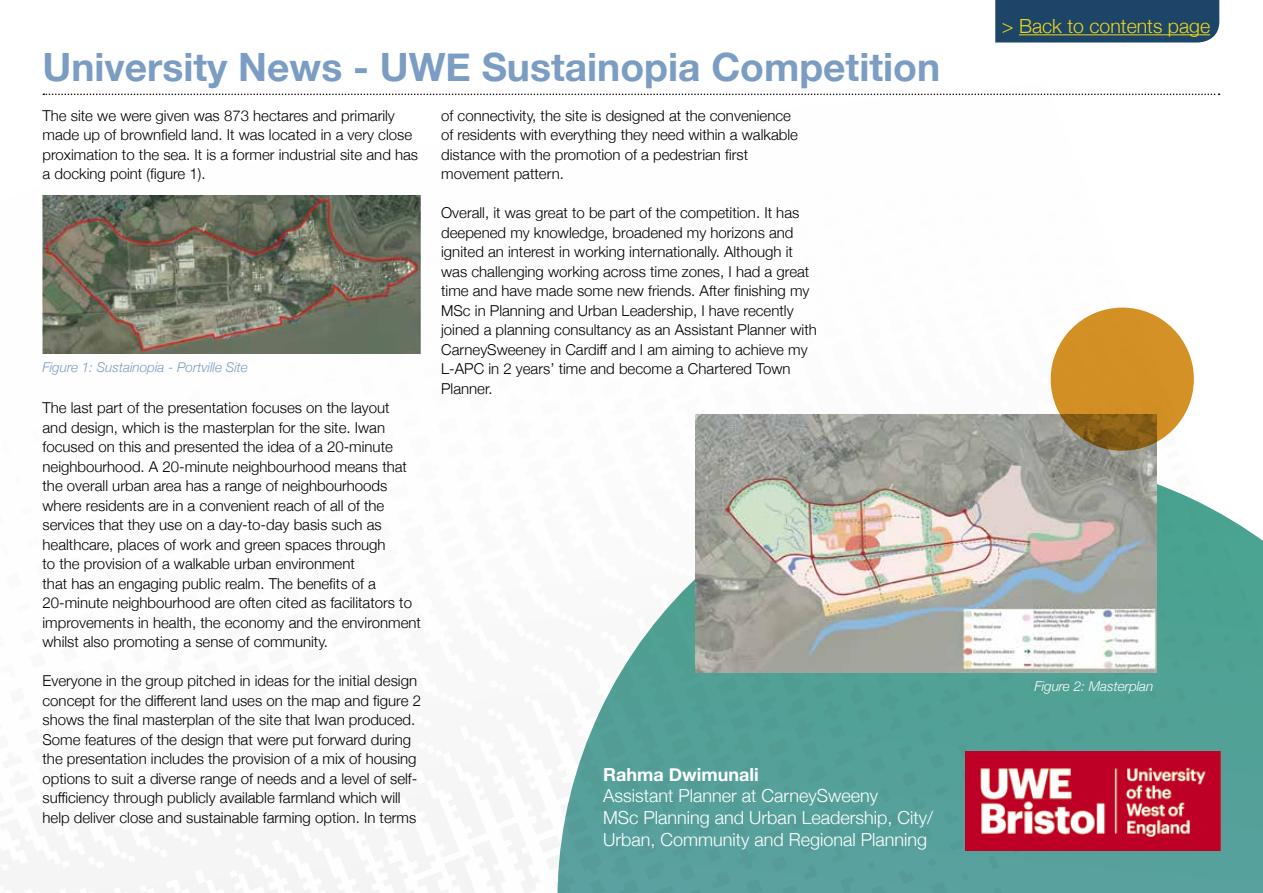
<style>
.page{position:relative;width:1263px;height:893px;background:#fff}
.page>*{position:absolute;margin:0;border:0;box-sizing:border-box;transform-origin:0 0}
.t1{font:700 39px "Helvetica Neue";color:#7b9dc3}
.t2{font:300 19.5px "Helvetica Neue";color:#edd51c}
.t3{font:300 18px/21.6px "Helvetica Neue";color:#fff}
.t4{font:700 18px "Helvetica Neue";color:#fff}
.t5{font:300 15px/19.5px "Helvetica Neue";color:#000}
.t6{font:italic 300 13.5px "Helvetica Neue";color:#7b9dc3}
.t7{font:italic 300 13.5px "Helvetica Neue";color:#fff}
</style>
<div class="page">
<img style="left:42px;top:0;width:1179px;height:893px">
<svg style="left:43px;top:94px;width:1176px;height:1px"></svg>
<div style="left:995px;top:0;width:224px;height:43px;background:#1d4567"></div>
<hr style="left:1019px;top:34px;width:191px;height:1px;background:#edd51c">
<svg style="left:495px;top:394px;width:768px;height:499px"></svg>
<img style="left:695px;top:415px;width:461px;height:257px">
<svg style="left:1051px;top:308px;width:143px;height:143px;background:#c48722"></svg>
<img style="left:965px;top:751px;width:255px;height:99px">
<img style="left:43px;top:196px;width:378px;height:157px">
<h1 class="t1" style="left:43px;top:36px;width:899px">University News - UWE Sustainopia Competition</h1>
<p class="t5" style="left:43px;top:105px;width:377px">The site we were given was 873 hectares and primarily made up of brownfield land. It was located in a very close proximation to the sea. It is a former industrial site and has a docking point (figure 1).</p>
<p class="t6" style="left:43px;top:357px;width:207px">Figure 1: Sustainopia - Portville Site</p>
<p class="t5" style="left:43px;top:397px;width:380px">The last part of the presentation focuses on the layout<br>and design, which is the masterplan for the site. Iwan focused on this and presented the idea of a 20-minute neighbourhood. A 20-minute neighbourhood means that the overall urban area has a range of neighbourhoods where residents are in a convenient reach of all of the services that they use on a day-to-day basis such as healthcare, places of work and green spaces through<br>to the provision of a walkable urban environment<br>that has an engaging public realm. The benefits of a 20-minute neighbourhood are often cited as facilitators to improvements in health, the economy and the environment whilst also promoting a sense of community.</p>
<p class="t5" style="left:43px;top:670px;width:380px">Everyone in the group pitched in ideas for the initial design concept for the different land uses on the map and figure 2 shows the final masterplan of the site that Iwan produced.<br>Some features of the design that were put forward during the presentation includes the provision of a mix of housing options to suit a diverse range of needs and a level of self&shy;sufficiency through publicly available farmland which will help deliver close and sustainable farming option. In terms</p>
<p class="t5" style="left:441px;top:105px;width:358px">of connectivity, the site is designed at the convenience of residents with everything they need within a walkable distance with the promotion of a pedestrian first movement pattern.</p>
<p class="t5" style="left:441px;top:202px;width:377px">Overall, it was great to be part of the competition. It has deepened my knowledge, broadened my horizons and ignited an interest in working internationally. Although it was challenging working across time zones, I had a great time and have made some new friends. After finishing my MSc in Planning and Urban Leadership, I have recently joined a planning consultancy as an Assistant Planner with CarneySweeney in Cardiff and I am aiming to achieve my L-APC in 2 years’ time and become a Chartered Town Planner.</p>
<p class="t4" style="left:603px;top:760px;width:157px">Rahma Dwimunali</p>
<p class="t3" style="left:603px;top:784px;width:331px">Assistant Planner at CarneySweeny<br>MSc Planning and Urban Leadership, City/<br>Urban, Community and Regional Planning</p>
<h2 class="t2" style="left:1002px;top:10px;width:210px">&gt; Back to contents page</h2>
<p class="t7" style="left:1034px;top:676px;width:121px">Figure 2: Masterplan</p>
</div>
